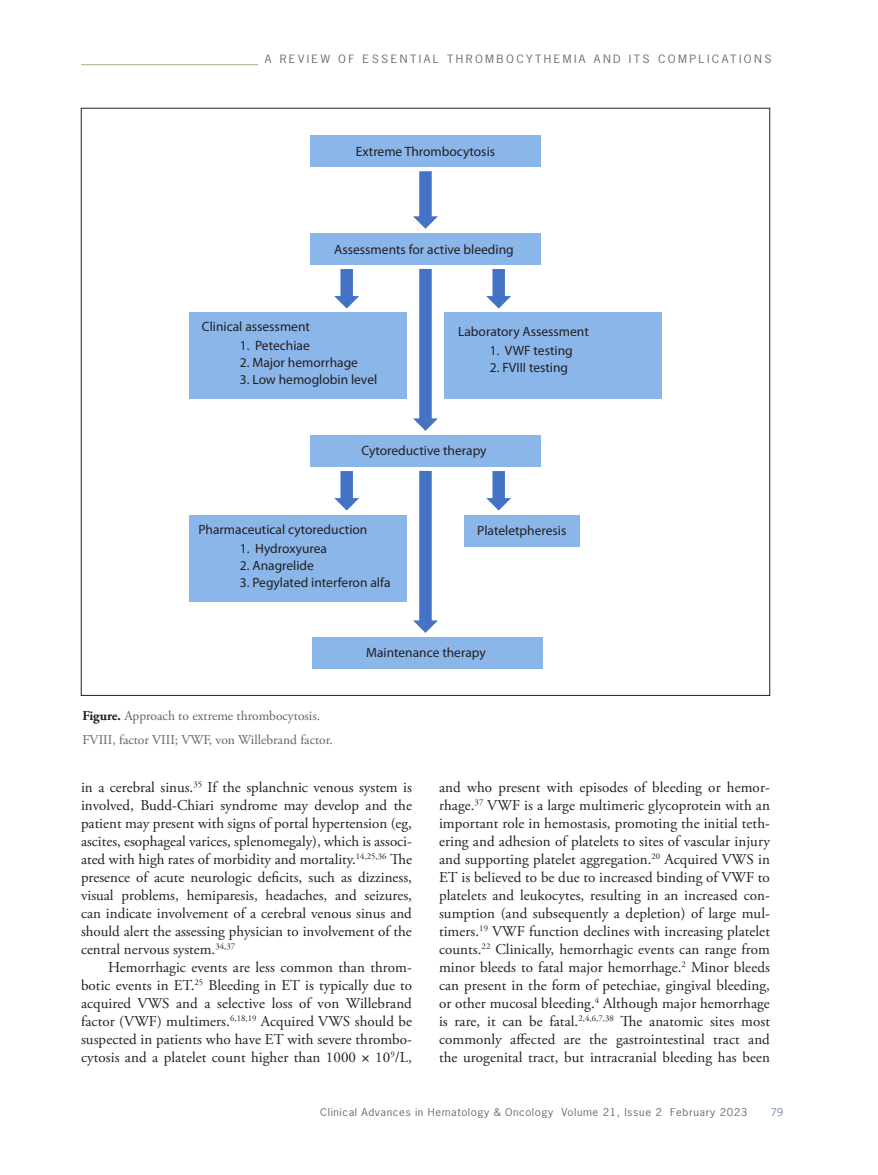
<style>
.page{position:relative;width:878px;height:1175px;background:#fff}
.page>*{position:absolute;margin:0;border:0;box-sizing:border-box;transform-origin:0 0}
.Text_Body{font:15px/18px "Adobe Garamond Pro";letter-spacing:.005em;color:#231f20;text-align:justify}
.t1{font:13.5px "Myriad Pro";color:#231f20}
.FIgure_caption{font:13.5px "Adobe Garamond Pro";color:#636366}
.t2{font:10.8px "News Gothic Std";letter-spacing:.2em;color:#6c6d70;scale:1.11 1}
.t3{font:10.2px "News Gothic Std";letter-spacing:.05em;color:#6c6d70;scale:1.11 1}
.t4{font:10.2px "News Gothic Std";color:#748ba5;scale:1.11 1}
.s1{font-weight:700;color:#231f20}
</style>
<div class="page">
<hr style="left:81px;top:64px;width:177px;height:1px;background:#a8b07a">
<div style="left:310px;top:135px;width:230px;height:32px;background:#8bb6ea"></div>
<svg style="left:413px;top:171px;width:25px;height:58px"></svg>
<div style="left:310px;top:233px;width:230px;height:31px;background:#8bb6ea"></div>
<div style="left:190px;top:312px;width:217px;height:87px;background:#8bb6ea"></div>
<div style="left:444px;top:312px;width:217px;height:87px;background:#8bb6ea"></div>
<svg style="left:413px;top:269px;width:25px;height:162px"></svg>
<svg style="left:334px;top:269px;width:25px;height:39px"></svg>
<svg style="left:486px;top:269px;width:25px;height:39px"></svg>
<svg style="left:413px;top:471px;width:25px;height:162px"></svg>
<svg style="left:334px;top:471px;width:25px;height:39px"></svg>
<svg style="left:486px;top:471px;width:25px;height:39px"></svg>
<div style="left:310px;top:435px;width:230px;height:31px;background:#8bb6ea"></div>
<div style="left:464px;top:515px;width:115px;height:31px;background:#8bb6ea"></div>
<div style="left:190px;top:515px;width:217px;height:87px;background:#8bb6ea"></div>
<div style="left:312px;top:637px;width:230px;height:31px;background:#8bb6ea"></div>
<p class="t2" style="left:265px;top:52px;width:458px">A REVIEW OF ESSENTIAL THROMBOCYTHEMIA AND ITS COMPLICATIONS</p>
<p class="t1" style="left:356px;top:143px;width:141px">Extreme Thrombocytosis</p>
<p class="t1" style="left:334px;top:241px;width:181px">Assessments for active bleeding</p>
<p class="t1" style="left:202px;top:318px;width:109px">Clinical assessment</p>
<p class="t1" style="left:458px;top:323px;width:132px">Laboratory Assessment</p>
<p class="t1" style="left:240px;top:337px;width:71px">1. Petechiae</p>
<p class="t1" style="left:240px;top:354px;width:120px">2. Major hemorrhage</p>
<p class="t1" style="left:240px;top:371px;width:139px">3. Low hemoglobin level</p>
<p class="t1" style="left:490px;top:342px;width:84px">1. VWF testing</p>
<p class="t1" style="left:490px;top:359px;width:80px">2. FVIII testing</p>
<p class="t1" style="left:361px;top:442px;width:127px">Cytoreductive therapy</p>
<p class="t1" style="left:198px;top:521px;width:170px">Pharmaceutical cytoreduction</p>
<p class="t1" style="left:240px;top:540px;width:89px">1. Hydroxyurea</p>
<p class="t1" style="left:240px;top:557px;width:75px">2. Anagrelide</p>
<p class="t1" style="left:240px;top:574px;width:152px">3. Pegylated interferon alfa</p>
<p class="t1" style="left:477px;top:522px;width:91px">Plateletpheresis</p>
<p class="FIgure_caption" style="left:82px;top:707px;width:239px"><span class="s1">Figure.</span> Approach to extreme thrombocytosis.</p>
<p class="FIgure_caption" style="left:82px;top:731px;width:252px">FVIII, factor VIII; VWF, von Willebrand factor.</p>
<p class="t1" style="left:366px;top:644px;width:121px">Maintenance therapy</p>
<p class="Text_Body" style="left:81px;top:779px;width:332px">in a cerebral sinus.<sup>35</sup> If the splanchnic venous system is involved, Budd-Chiari syndrome may develop and the patient may present with signs of portal hypertension (eg, ascites, esophageal varices, splenomegaly), which is associ&shy;ated with high rates of morbidity and mortality.<sup>14,25,36</sup> The presence of acute neurologic deficits, such as dizziness, visual problems, hemiparesis, headaches, and seizures, can indicate involvement of a cerebral venous sinus and should alert the assessing physician to involvement of the central nervous system.<sup>34,37</sup></p>
<p class="Text_Body" style="left:81px;top:959px;width:332px;text-indent:27px">Hemorrhagic events are less common than throm&shy;botic events in ET.<sup>25</sup> Bleeding in ET is typically due to acquired VWS and a selective loss of von Willebrand factor (VWF) multimers.<sup>6,18,19</sup> Acquired VWS should be suspected in patients who have ET with severe thrombo&shy;cytosis and a platelet count higher than 1000</p>
<p class="Text_Body" style="left:375px;top:1049px;width:38px">10<sup>9</sup>/L,</p>
<p class="Text_Body" style="left:439px;top:779px;width:332px">and who present with episodes of bleeding or hemor&shy;rhage.<sup>37</sup> VWF is a large multimeric glycoprotein with an important role in hemostasis, promoting the initial teth&shy;ering and adhesion of platelets to sites of vascular injury and supporting platelet aggregation.<sup>20</sup> Acquired VWS in ET is believed to be due to increased binding of VWF to platelets and leukocytes, resulting in an increased con&shy;sumption (and subsequently a depletion) of large mul&shy;timers.<sup>19</sup> VWF function declines with increasing platelet counts.<sup>22</sup> Clinically, hemorrhagic events can range from minor bleeds to fatal major hemorrhage.<sup>2</sup> Minor bleeds can present in the form of petechiae, gingival bleeding, or other mucosal bleeding.<sup>4</sup> Although major hemorrhage is rare, it can be fatal.<sup>2,4,6,7,38</sup> The anatomic sites most commonly affected are the gastrointestinal tract and the urogenital tract, but intracranial bleeding has been</p>
<p class="t3" style="left:320px;top:1105px;width:386px">Clinical Advances in Hematology &amp; Oncology Volume 21, Issue 2 February 2023</p>
<p class="t4" style="left:770px;top:1105px;width:13px">79</p>
</div>
